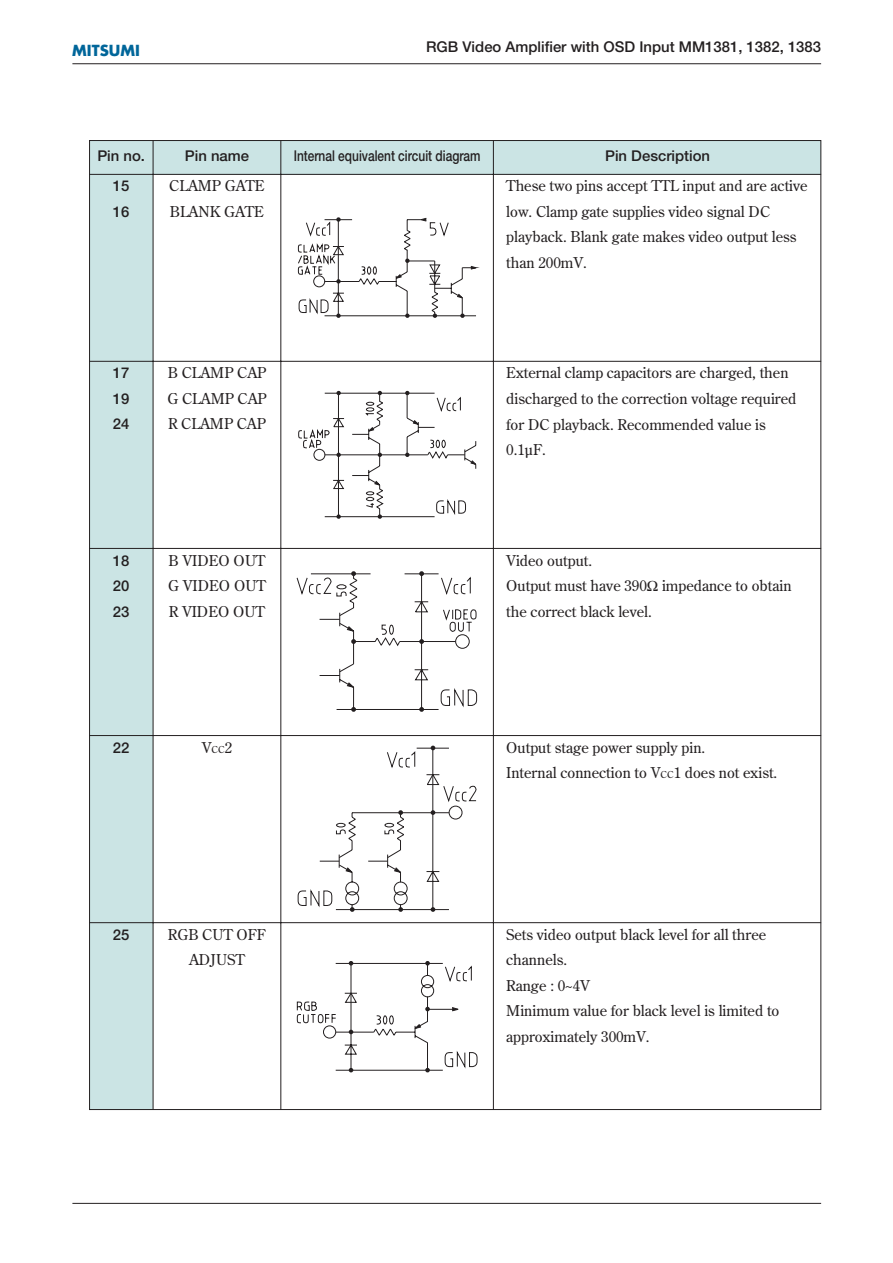
<style>
.page{position:relative;width:893px;height:1263px;background:#fff}
.page>*{position:absolute;margin:0;border:0;box-sizing:border-box;transform-origin:0 0}
.t1{font:14.85px/25.5px "Century Old Style";color:#231f20}
.t2{font:500 14.85px "Helvetica Neue";color:#231f20}
.t3{font:500 14.85px "Helvetica Neue";color:#231f20;scale:.8 1}
.t4{font:700 14.85px "Futura";color:#01669a}
.s1{font-size:9.6px}
</style>
<div class="page">
<hr style="left:72px;top:1203px;width:749px;height:1px;background:#231f20">
<hr style="left:72px;top:63px;width:749px;height:1px;background:#231f20">
<div style="left:89px;top:140px;width:64px;height:970px;background:#cbe4e4"></div>
<div style="left:89px;top:140px;width:732px;height:34px;background:#cbe4e4"></div>
<svg style="left:297px;top:217px;width:183px;height:101px"></svg>
<hr style="left:153px;top:140px;width:1px;height:970px;background:#231f20">
<hr style="left:280px;top:140px;width:1px;height:970px;background:#231f20">
<hr style="left:493px;top:140px;width:1px;height:970px;background:#231f20">
<hr style="left:89px;top:174px;width:732px;height:1px;background:#231f20">
<hr style="left:89px;top:361px;width:732px;height:1px;background:#231f20">
<hr style="left:89px;top:548px;width:732px;height:1px;background:#231f20">
<hr style="left:89px;top:735px;width:732px;height:1px;background:#231f20">
<hr style="left:89px;top:922px;width:732px;height:1px;background:#231f20">
<svg style="left:298px;top:391px;width:179px;height:128px"></svg>
<svg style="left:296px;top:571px;width:181px;height:141px"></svg>
<svg style="left:297px;top:746px;width:180px;height:166px"></svg>
<svg style="left:296px;top:961px;width:182px;height:111px"></svg>
<p class="t4" style="left:72px;top:43px;width:69px">MITSUMI</p>
<p class="t2" style="left:426px;top:42px;width:396px">RGB Video Amplifier with OSD Input MM1381, 1382, 1383</p>
<p class="t2" style="left:97px;top:151px;width:49px">Pin no.</p>
<p class="t2" style="left:185px;top:151px;width:66px">Pin name</p>
<p class="t3" style="left:294px;top:151px;width:235px">Internal equivalent circuit diagram</p>
<p class="t2" style="left:605px;top:151px;width:107px">Pin Description</p>
<p class="t2" style="left:113px;top:181px;width:18px">15</p>
<p class="t1" style="left:169px;top:174px;width:97px">CLAMP GATE</p>
<p class="t2" style="left:113px;top:206px;width:18px">16</p>
<p class="t1" style="left:170px;top:200px;width:96px">BLANK GATE</p>
<p class="t1" style="left:506px;top:174px;width:303px">These two pins accept TTL input and are active low. Clamp gate supplies video signal DC playback. Blank gate makes video output less than 200mV.</p>
<p class="t2" style="left:113px;top:368px;width:18px">17</p>
<p class="t1" style="left:168px;top:361px;width:100px">B CLAMP CAP</p>
<p class="t2" style="left:113px;top:393px;width:18px">19</p>
<p class="t1" style="left:167px;top:387px;width:101px">G CLAMP CAP</p>
<p class="t2" style="left:113px;top:419px;width:18px">24</p>
<p class="t1" style="left:168px;top:412px;width:99px">R CLAMP CAP</p>
<p class="t2" style="left:113px;top:555px;width:18px">18</p>
<p class="t1" style="left:168px;top:548px;width:98px">B VIDEO OUT</p>
<p class="t2" style="left:113px;top:580px;width:18px">20</p>
<p class="t1" style="left:168px;top:574px;width:99px">G VIDEO OUT</p>
<p class="t2" style="left:113px;top:606px;width:18px">23</p>
<p class="t1" style="left:169px;top:600px;width:97px">R VIDEO OUT</p>
<p class="t1" style="left:506px;top:361px;width:292px">External clamp capacitors are charged, then discharged to the correction voltage required for DC playback. Recommended value is 0.1µF.</p>
<p class="t1" style="left:506px;top:549px;width:287px">Video output.<br>Output must have 390 impedance to obtain the correct black level.</p>
<p class="t2" style="left:113px;top:742px;width:18px">22</p>
<p class="t1" style="left:202px;top:736px;width:32px">V<span class="s1">CC</span>2</p>
<p class="t1" style="left:506px;top:736px;width:272px">Output stage power supply pin.<br>Internal connection to V<span class="s1">CC</span>1 does not exist.</p>
<p class="t2" style="left:113px;top:929px;width:18px">25</p>
<p class="t1" style="left:168px;top:923px;width:99px;text-align:center">RGB CUT OFF<br>ADJUST</p>
<p class="t1" style="left:506px;top:923px;width:275px">Sets video output black level for all three channels.<br>Range : 0~4V<br>Minimum value for black level is limited to approximately 300mV.</p>
</div>
